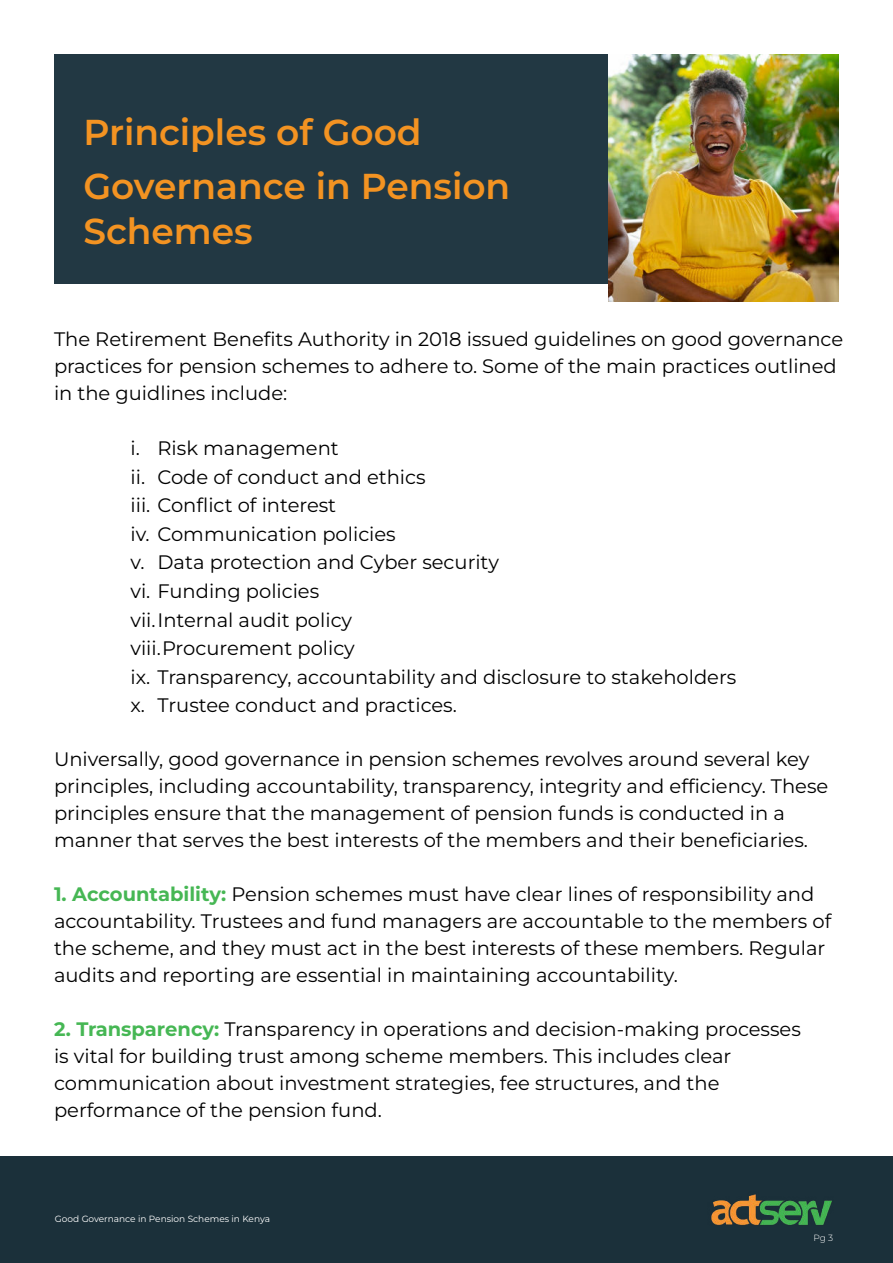
<style>
.page{position:relative;width:893px;height:1263px;background:#fff}
.page>*{position:absolute;margin:0;border:0;box-sizing:border-box;transform-origin:0 0}
.t1{font:600 36px/54px "Montserrat";color:#f39322}
.t2{font:19.5px/27px "Montserrat";color:#000}
.t3{font:9px "Montserrat";color:#fff}
.t4{font:300 9px "Montserrat";color:#fff}
.s1{font-weight:700;color:#46b754}
</style>
<div class="page">
<div style="left:0;top:1156px;width:893px;height:107px;background:#1b303a"></div>
<img style="left:711px;top:1194px;width:121px;height:32px">
<div style="left:54px;top:54px;width:785px;height:230px;background:#223843"></div>
<img style="left:609px;top:54px;width:230px;height:248px">
<h1 class="t1" style="left:83px;top:107px;width:428px">Principles of Good<br>Governance in Pension</h1>
<h1 class="t1" style="left:83px;top:206px;width:171px">Schemes</h1>
<p class="t2" style="left:54px;top:325px;width:791px">The Retirement Benefits Authority in 2018 issued guidelines on good governance practices for pension schemes to adhere to. Some of the main practices outlined in the guidlines include:</p>
<p class="t2" style="left:130px;top:436px;width:607px;line-height:28.5px">i. Risk management<br>ii. Code of conduct and ethics<br>iii. Conflict of interest<br>iv. Communication policies<br>v. Data protection and Cyber security<br>vi. Funding policies<br>vii. Internal audit policy<br>viii. Procurement policy<br>ix. Transparency, accountability and disclosure to stakeholders x. Trustee conduct and practices.</p>
<p class="t2" style="left:54px;top:745px;width:776px">Universally, good governance in pension schemes revolves around several key principles, including accountability, transparency, integrity and efficiency. These principles ensure that the management of pension funds is conducted in a manner that serves the best interests of the members and their beneficiaries.</p>
<p class="t2" style="left:54px;top:882px;width:779px"><span class="s1">1. Accountability:</span> Pension schemes must have clear lines of responsibility and accountability. Trustees and fund managers are accountable to the members of the scheme, and they must act in the best interests of these members. Regular audits and reporting are essential in maintaining accountability.</p>
<p class="t2" style="left:54px;top:1015px;width:748px"><span class="s1">2. Transparency:</span> Transparency in operations and decision-making processes is vital for building trust among scheme members. This includes clear communication about investment strategies, fee structures, and the performance of the pension fund.</p>
<p class="t3" style="left:55px;top:1215px;width:217px">Good Governance in Pension Schemes in Kenya</p>
<p class="t4" style="left:813px;top:1234px;width:21px">Pg 3</p>
</div>
